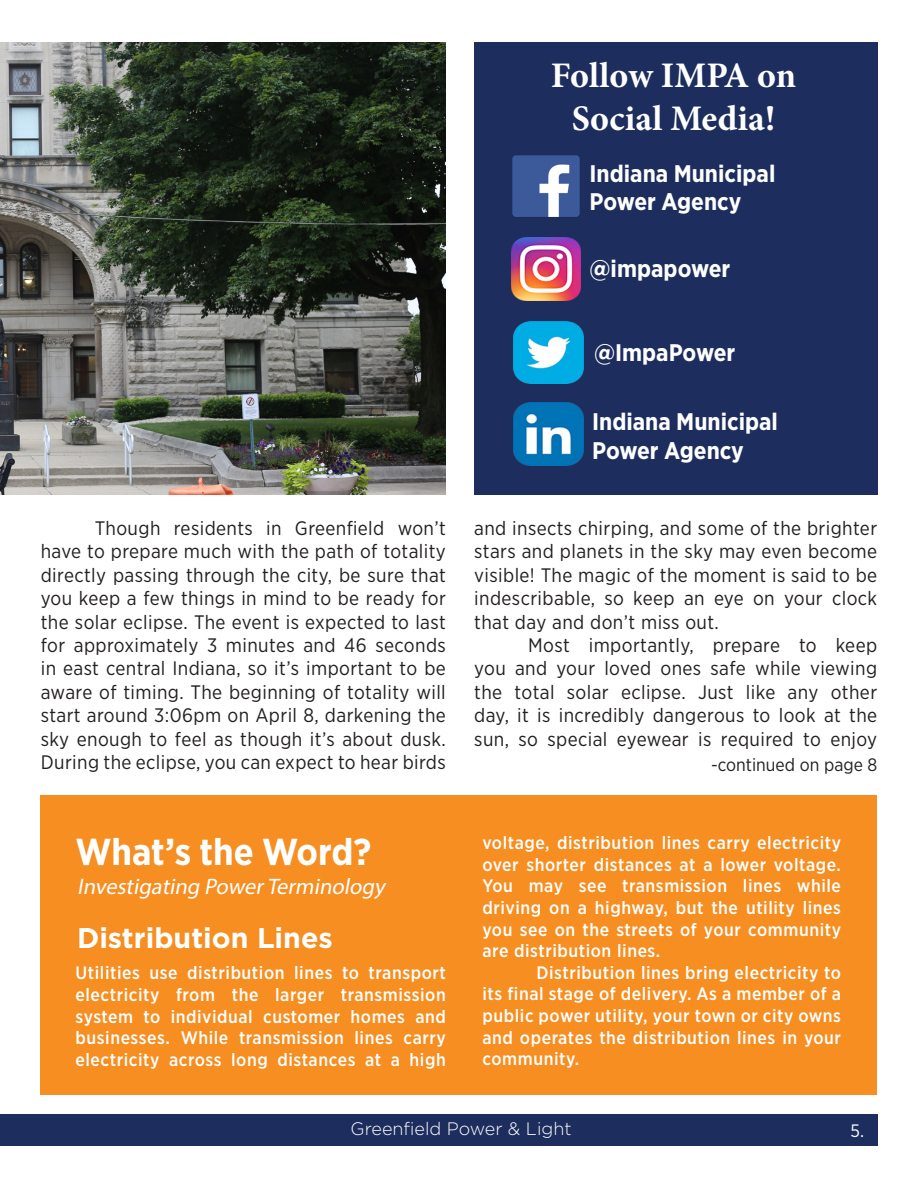
<style>
.page{position:relative;width:918px;height:1188px;background:#fff}
.page>*{position:absolute;margin:0;border:0;box-sizing:border-box;transform-origin:0 0}
.t1{font:700 37.5px "Gotham Narrow";letter-spacing:-.005em;color:#fff}
.t2{font:700 36px "Minion Pro";color:#fff}
.t3{font:700 28.5px "Gotham";color:#fff}
.t4{font:700 24px "Gotham Narrow";color:#fff}
.t5{font:italic 22.5px "Myriad Pro";color:#fff}
.t6{font:19.5px/23.4px "Gotham Narrow";letter-spacing:.02em;color:#231f20;text-align:justify}
.t7{font:500 18px/21.6px "Gotham Narrow";letter-spacing:.03em;color:#fff;text-align:justify}
.t8{font:300 18px "Gotham";color:#fff}
.t9{font:18px "Gotham Narrow";color:#231f20}
.t10{font:18px "Gotham Narrow";color:#fff}
</style>
<div class="page">
<div style="left:0;top:1114px;width:877px;height:32px;background:#1d2d5e"></div>
<div style="left:474px;top:42px;width:403px;height:453px;background:#1d2d5e"></div>
<img style="left:511px;top:238px;width:70px;height:63px">
<img style="left:512px;top:155px;width:68px;height:62px">
<img style="left:514px;top:322px;width:70px;height:61px">
<img style="left:514px;top:403px;width:70px;height:63px">
<div style="left:41px;top:796px;width:836px;height:299px;background:#f68e21"></div>
<img style="left:0;top:42px;width:446px;height:453px">
<p class="t2" style="left:551px;top:50px;width:247px">Follow IMPA on</p>
<p class="t2" style="left:572px;top:93px;width:205px">Social Media!</p>
<p class="t4" style="left:590px;top:158px;width:187px">Indiana Municipal</p>
<p class="t4" style="left:590px;top:187px;width:153px">Power Agency</p>
<p class="t4" style="left:590px;top:253px;width:142px">@impapower</p>
<p class="t4" style="left:594px;top:337px;width:143px">@ImpaPower</p>
<p class="t4" style="left:592px;top:406px;width:187px">Indiana Municipal</p>
<p class="t4" style="left:592px;top:435px;width:153px">Power Agency</p>
<p class="t6" style="left:41px;top:516px;width:407px;text-indent:54px">Though residents in Greenfield won’t have to prepare much with the path of totality directly passing through the city, be sure that you keep a few things in mind to be ready for the solar eclipse. The event is expected to last for approximately 3 minutes and 46 seconds in east central Indiana, so it’s important to be aware of timing. The beginning of totality will start around 3:06pm on April 8, darkening the sky enough to feel as though it’s about dusk.<br>During the eclipse, you can expect to hear birds</p>
<p class="t6" style="left:474px;top:516px;width:404px">and insects chirping, and some of the brighter stars and planets in the sky may even become visible! The magic of the moment is said to be indescribable, so keep an eye on your clock that day and don’t miss out.</p>
<p class="t6" style="left:474px;top:633px;width:405px;text-indent:54px">Most importantly, prepare to keep you and your loved ones safe while viewing the total solar eclipse. Just like any other day, it is incredibly dangerous to look at the sun, so special eyewear is required to enjoy</p>
<p class="t9" style="left:711px;top:753px;width:168px">-continued on page 8</p>
<p class="t1" style="left:76px;top:828px;width:297px">What’s the Word?</p>
<p class="t5" style="left:77px;top:873px;width:314px">Investigating PowerTerminology</p>
<p class="t3" style="left:77px;top:921px;width:257px">Distribution Lines</p>
<p class="t7" style="left:76px;top:962px;width:372px">Utilities use distribution lines to transport electricity from the larger transmission system to individual customer homes and businesses. While transmission lines carry electricity across long distances at a high</p>
<p class="t7" style="left:483px;top:832px;width:360px">voltage, distribution lines carry electricity over shorter distances at a lower voltage.<br>You may see transmission lines while driving on a highway, but the utility lines you see on the streets of your community are distribution lines.</p>
<p class="t7" style="left:483px;top:961px;width:360px;text-indent:54px">Distribution lines bring electricity to its final stage of delivery. As a member of a public power utility, your town or city owns and operates the distribution lines in your community.</p>
<p class="t8" style="left:351px;top:1117px;width:223px">Greenfield Power &amp; Light</p>
<p class="t10" style="left:851px;top:1119px;width:15px">5.</p>
</div>
